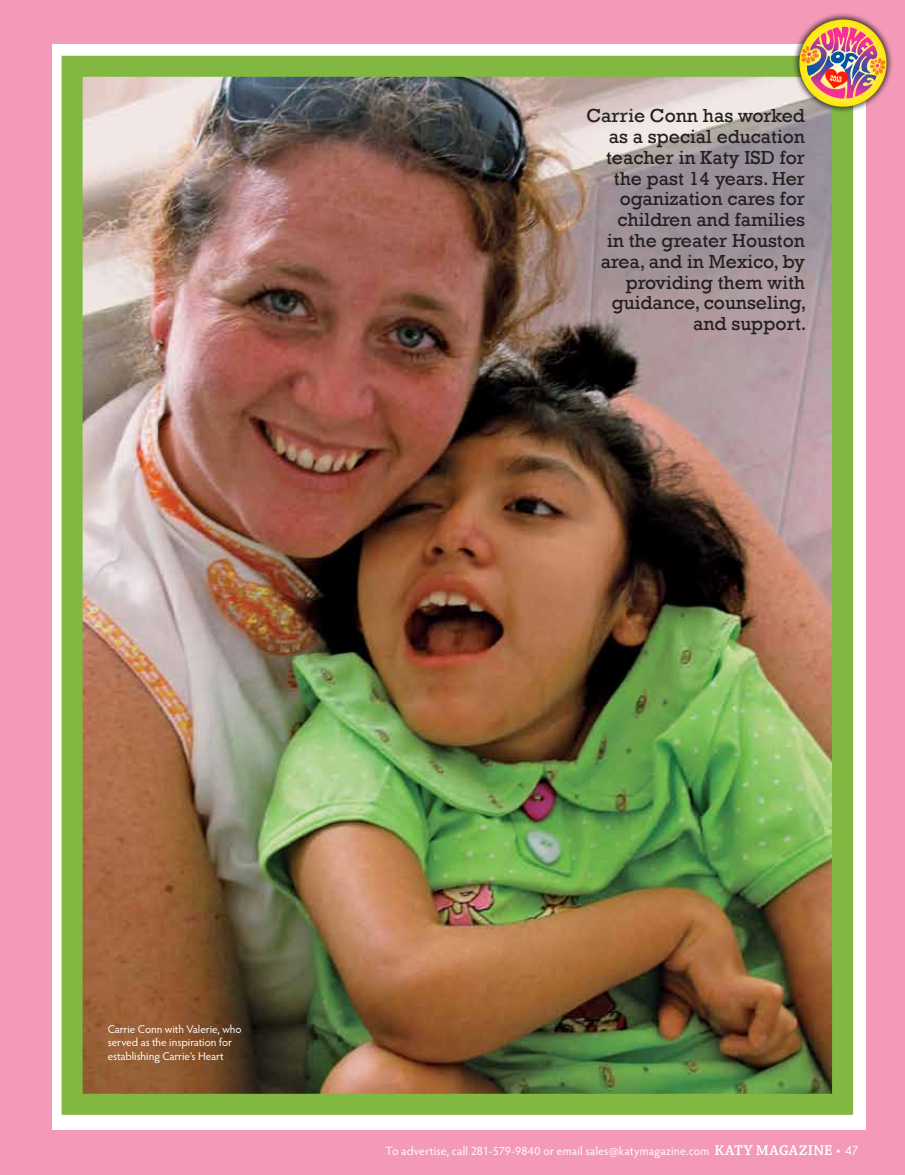
<style>
.page{position:relative;width:905px;height:1175px;background:#fff}
.page>*{position:absolute;margin:0;border:0;box-sizing:border-box;transform-origin:0 0}
.t1{font:19.35px/20.7px "Rockwell";color:#231f20;text-align:right}
.t2{font:12px "Hypatia Sans Pro";letter-spacing:.015em;color:#fff}
.t3{font:11.25px/13.5px "Hypatia Sans Pro";letter-spacing:-.005em;color:#fff}
.s1{font-family:"Chaparral Pro";font-weight:600;font-size:15px}
.s2{font-family:"Chaparral Pro";font-size:15px}
.s3{font-family:"Century Gothic";font-size:12.75px}
</style>
<div class="page">
<div style="left:0;top:0;width:904px;height:1174px;background:#f499b7"></div>
<div style="left:52px;top:45px;width:814px;height:1084px;background:#fff"></div>
<img style="left:84px;top:78px;width:747px;height:1014px">
<div style="left:62px;top:56px;width:791px;height:1058px;border:21px solid #82b841"></div>
<div style="left:792px;top:12px;width:101px;height:102px;background:#231f20;opacity:.75"></div>
<img style="left:795px;top:20px;width:95px;height:90px">
<p class="t1" style="left:586px;top:106px;width:222px">Carrie Conn has worked as a special education teacher in Katy ISD for the past 14 years. Her oganization cares for children and families<br>in the greater Houston area, and in Mexico, by providing them with guidance, counseling, and support.</p>
<p class="t3" style="left:108px;top:1021px;width:135px">Carrie Conn with Valerie, who served as the inspiration for establishing Carrie’s Heart</p>
<p class="t2" style="left:385px;top:1142px;width:474px">To advertise, call 281-579-9840 or email sales@katymagazine.com <span class="s1">KATY MAGAZINE</span> <span class="s2">•</span> <span class="s3">47</span></p>
</div>
